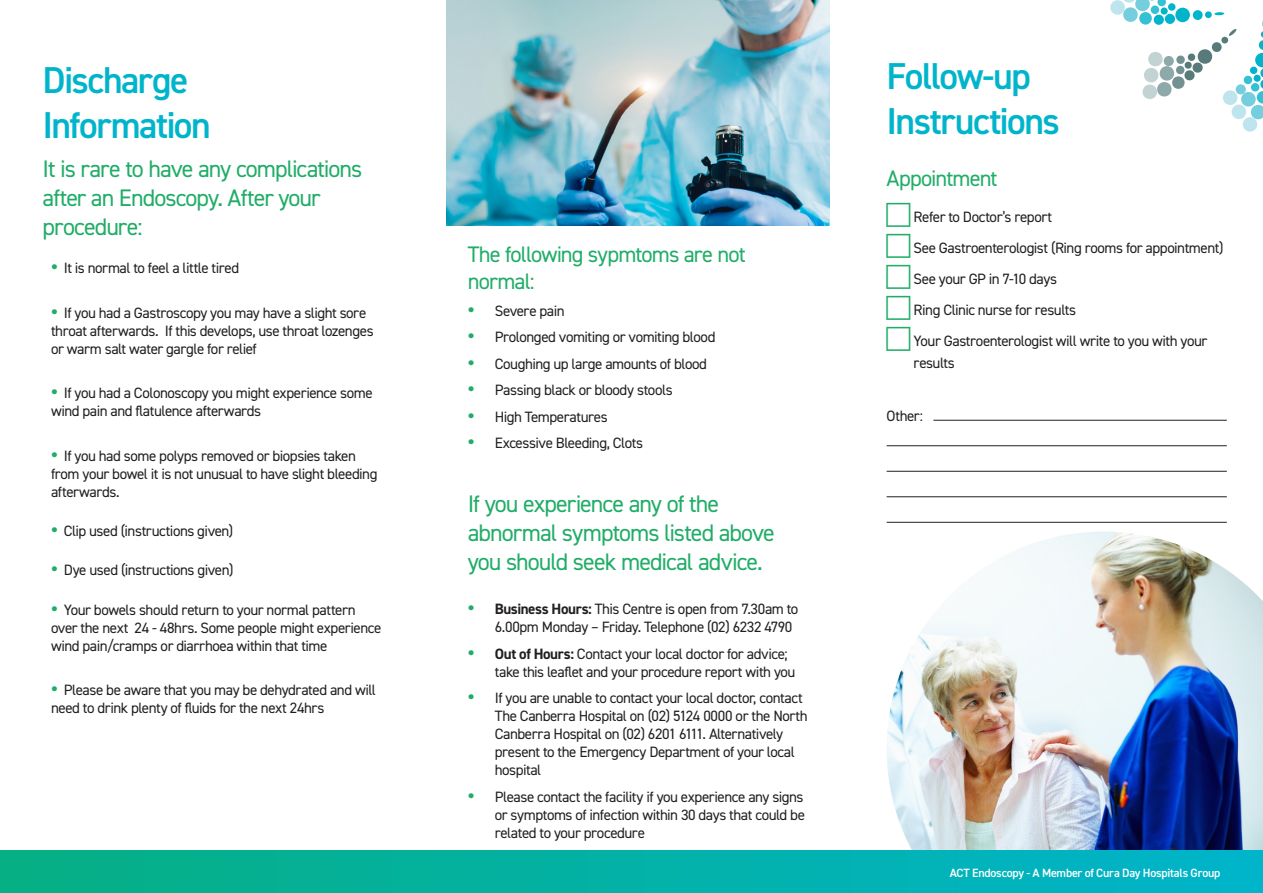
<style>
.page{position:relative;width:1263px;height:893px;background:#fff}
.page>*{position:absolute;margin:0;border:0;box-sizing:border-box;transform-origin:0 0}
.t1{font:600 37.5px/45px "DIN2014";letter-spacing:-.04em;color:#00b5cb}
.t2{font:24px/28.8px "DIN2014";letter-spacing:-.04em;color:#20ad67}
.t3{font:22.5px/27px "DIN2014";letter-spacing:-.04em;color:#20ad67}
.t4{font:15px/18px "DIN2014";letter-spacing:-.03em;color:#231f20}
.t5{font:600 12px "DIN2014";letter-spacing:-.015em;color:#fff}
.s1{font-family:"Myriad Pro";font-size:24px;color:#20ad67}
.s2{font-weight:700}
</style>
<div class="page">
<img style="left:887px;top:531px;width:376px;height:319px">
<div style="left:0;top:850px;width:1263px;height:43px;background:linear-gradient(to right,#06af83,#00b4cb)"></div>
<div style="left:1241px;top:92px;width:15px;height:15px;background:#74cedd;border-radius:50%"></div>
<div style="left:1235px;top:84px;width:11px;height:11px;background:#74cedd;border-radius:50%"></div>
<div style="left:1244px;top:76px;width:8px;height:8px;background:#35c1d4;border-radius:50%"></div>
<svg style="left:1251px;top:20px;width:12px;height:99px"></svg>
<div style="left:1250px;top:67px;width:7px;height:7px;background:#00b5cb;border-radius:50%"></div>
<div style="left:1223px;top:90px;width:14px;height:15px;background:#bee5ed;border-radius:50%"></div>
<div style="left:1231px;top:104px;width:15px;height:15px;background:#bee5ed;border-radius:50%"></div>
<div style="left:1243px;top:117px;width:14px;height:15px;background:#bee5ed;border-radius:50%"></div>
<svg style="left:1142px;top:29px;width:95px;height:71px"></svg>
<svg style="left:1214px;top:12px;width:10px;height:3px"></svg>
<div style="left:1205px;top:11px;width:7px;height:7px;background:#00b5cb;border-radius:50%"></div>
<div style="left:1193px;top:10px;width:10px;height:10px;background:#00b5cb;border-radius:50%"></div>
<div style="left:1175px;top:7px;width:15px;height:15px;background:#00b5cb;border-radius:50%"></div>
<div style="left:1123px;top:7px;width:15px;height:15px;background:#74cedd;border-radius:50%"></div>
<div style="left:1139px;top:12px;width:13px;height:13px;background:#35c1d4;border-radius:50%"></div>
<div style="left:1151px;top:5px;width:8px;height:9px;background:#35c1d4;border-radius:50%"></div>
<svg style="left:1160px;top:7px;width:8px;height:8px"></svg>
<div style="left:1153px;top:15px;width:11px;height:10px;background:#00b5cb;border-radius:50%"></div>
<div style="left:1165px;top:14px;width:10px;height:10px;background:#00b5cb;border-radius:50%"></div>
<div style="left:1168px;top:3px;width:7px;height:8px;background:#00b5cb;border-radius:50%"></div>
<svg style="left:1124px;top:0;width:42px;height:11px"></svg>
<div style="left:1110px;top:0;width:15px;height:15px;background:#bee5ed;border-radius:50%"></div>
<img style="left:446px;top:0;width:383px;height:226px">
<hr style="left:887px;top:445px;width:340px;height:1px;background:#231f20">
<hr style="left:887px;top:471px;width:340px;height:1px;background:#231f20">
<hr style="left:887px;top:496px;width:340px;height:1px;background:#231f20">
<hr style="left:887px;top:522px;width:340px;height:1px;background:#231f20">
<hr style="left:933px;top:420px;width:294px;height:1px;background:#231f20">
<p class="t1" style="left:43px;top:57px;width:170px">Discharge<br>Information</p>
<p class="t1" style="left:887px;top:52px;width:146px">Follow-up</p>
<p class="t1" style="left:887px;top:97px;width:175px">Instructions</p>
<p class="t2" style="left:43px;top:154px;width:321px">It is rare to have any complications after an Endoscopy. After your procedure:</p>
<p class="t4" style="left:51px;top:259px;width:190px"><span class="s1">•</span> It is normal to feel a little tired</p>
<p class="t4" style="left:51px;top:303px;width:324px"><span class="s1">•</span> If you had a Gastroscopy you may have a slight sore throat afterwards. If this develops, use throat lozenges or warm salt water gargle for relief</p>
<p class="t4" style="left:51px;top:384px;width:323px"><span class="s1">•</span> If you had a Colonoscopy you might experience some wind pain and flatulence afterwards</p>
<p class="t4" style="left:51px;top:446px;width:328px"><span class="s1">•</span> If you had some polyps removed or biopsies taken from your bowel it is not unusual to have slight bleeding afterwards.</p>
<p class="t4" style="left:51px;top:522px;width:184px"><span class="s1">•</span> Clip used (instructions given)</p>
<p class="t4" style="left:51px;top:561px;width:184px"><span class="s1">•</span> Dye used (instructions given)</p>
<p class="t4" style="left:51px;top:600px;width:332px"><span class="s1">•</span> Your bowels should return to your normal pattern over the next 24 - 48hrs. Some people might experience wind pain/cramps or diarrhoea within that time</p>
<p class="t4" style="left:51px;top:681px;width:326px"><span class="s1">•</span> Please be aware that you may be dehydrated and will need to drink plenty of fluids for the next 24hrs</p>
<p class="t3" style="left:468px;top:240px;width:280px">The following sypmtoms are not normal:</p>
<p class="t4" style="left:468px;top:301px;width:98px"><span class="s1">•</span> Severe pain</p>
<p class="t4" style="left:468px;top:328px;width:249px"><span class="s1">•</span> Prolonged vomiting or vomiting blood</p>
<p class="t4" style="left:468px;top:354px;width:241px"><span class="s1">•</span> Coughing up large amounts of blood</p>
<p class="t4" style="left:468px;top:381px;width:206px"><span class="s1">•</span> Passing black or bloody stools</p>
<p class="t4" style="left:468px;top:407px;width:141px"><span class="s1">•</span> High Temperatures</p>
<p class="t4" style="left:468px;top:434px;width:177px"><span class="s1">•</span> Excessive Bleeding, Clots</p>
<p class="t2" style="left:468px;top:489px;width:309px">If you experience any of the abnormal symptoms listed above you should seek medical advice.</p>
<p class="t4" style="left:495px;top:600px;width:305px;text-indent:-27px"><span class="s1">•</span> <span class="s2">Business Hours:</span> This Centre is open from 7.30am to<br>6.00pm Monday – Friday. Telephone (02) 6232 4790</p>
<p class="t4" style="left:495px;top:644px;width:302px;text-indent:-27px"><span class="s1">•</span> <span class="s2">Out of Hours:</span> Contact your local doctor for advice; take this leaflet and your procedure report with you</p>
<p class="t4" style="left:495px;top:689px;width:314px;text-indent:-27px"><span class="s1">•</span> If you are unable to contact your local doctor, contact The Canberra Hospital on (02) 5124 0000 or the North Canberra Hospital on (02) 6201 6111. Alternatively present to the Emergency Department of your local hospital</p>
<p class="t4" style="left:495px;top:787px;width:312px;text-align:justify;text-indent:-27px"><span class="s1">•</span> Please contact the facility if you experience any signs or symptoms of infection within 30 days that could be related to your procedure</p>
<p class="t3" style="left:887px;top:165px;width:112px">Appointment</p>
<p class="t4" style="left:914px;top:207px;width:140px">Refer to Doctor’s report</p>
<p class="t4" style="left:914px;top:238px;width:311px">See Gastroenterologist (Ring rooms for appointment)</p>
<p class="t4" style="left:914px;top:269px;width:145px">See your GP in 7-10 days</p>
<p class="t4" style="left:914px;top:300px;width:164px">Ring Clinic nurse for results</p>
<p class="t4" style="left:914px;top:329px;width:295px;line-height:22.5px">Your Gastroenterologist will write to you with your results</p>
<p class="t4" style="left:887px;top:407px;width:38px">Other:</p>
<p class="t5" style="left:950px;top:865px;width:272px">ACT Endoscopy - A Member of Cura Day Hospitals Group</p>
</div>
